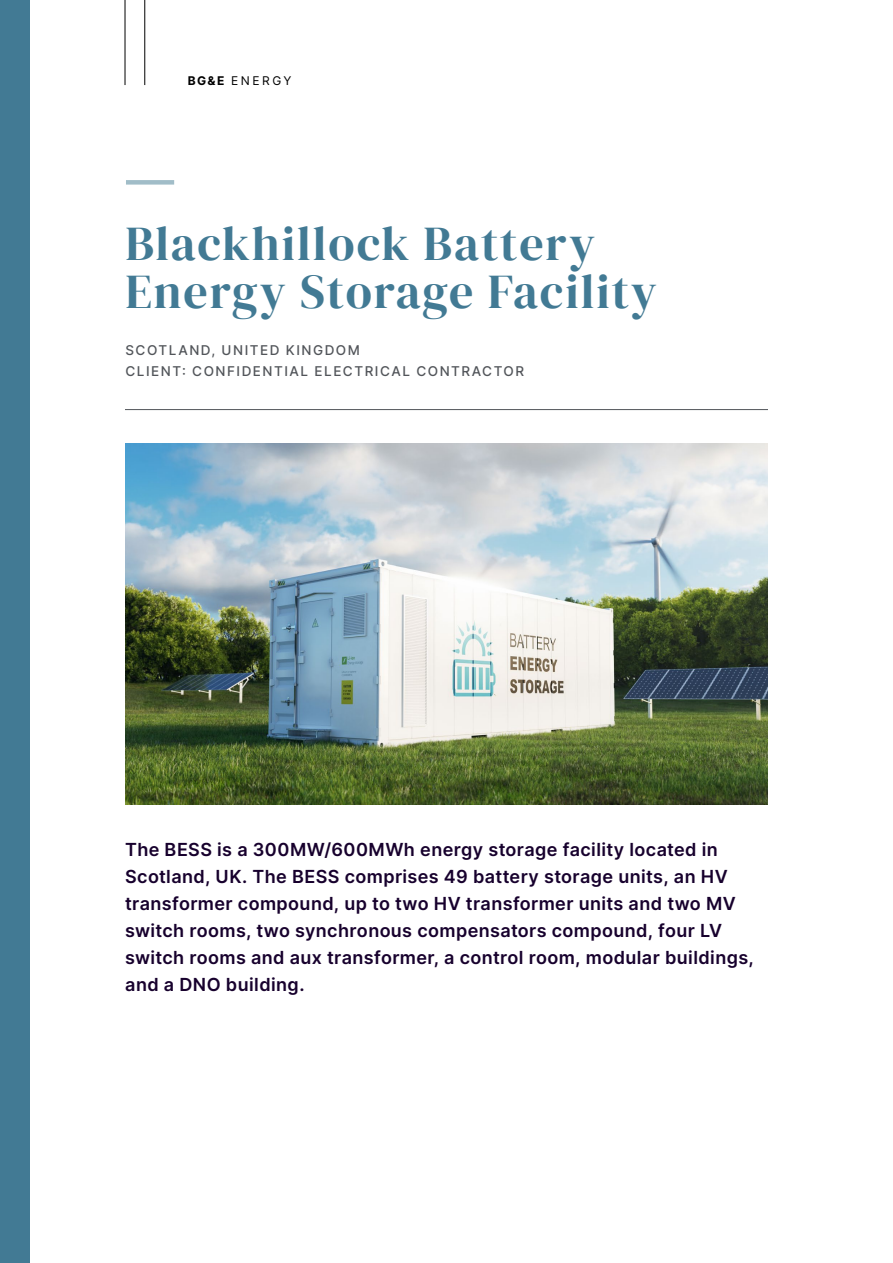
<style>
.page{position:relative;width:893px;height:1263px;background:#fff}
.page>*{position:absolute;margin:0;border:0;box-sizing:border-box;transform-origin:0 0}
.t1{font:48px/48px "DM Serif Display";letter-spacing:.04em;color:#427a94}
.t2{font:18px/27px "Inter";letter-spacing:.02em;color:#17002d}
.t3{font:13.5px/21px "Inter";letter-spacing:.11em;color:#52555a}
.t4{font:12px "Inter";letter-spacing:.21em;color:#000}
</style>
<div class="page">
<img style="left:125px;top:443px;width:643px;height:362px">
<hr style="left:125px;top:409px;width:643px;height:1px;background:#52555a">
<div style="left:126px;top:180px;width:48px;height:5px;background:#a1bdc8"></div>
<hr style="left:125px;top:0;width:1px;height:85px;background:#000">
<div style="left:0;top:0;width:30px;height:1263px;background:#427a94"></div>
<hr style="left:144px;top:0;width:1px;height:85px;background:#000">
<p class="t4" style="left:188px;top:72px;width:105px">BG&amp;E ENERGY</p>
<h1 class="t1" style="left:125px;top:220px;width:533px">Blackhillock Battery<br>Energy Storage Facility</h1>
<p class="t3" style="left:125px;top:339px;width:400px">SCOTLAND, UNITED KINGDOM<br>CLIENT: CONFIDENTIAL ELECTRICAL CONTRACTOR</p>
<p class="t2" style="left:125px;top:835px;width:630px">The BESS is a 300MW/600MWh energy storage facility located in Scotland, UK. The BESS comprises 49 battery storage units, an HV transformer compound, up to two HV transformer units and two MV switch rooms, two synchronous compensators compound, four LV switch rooms and aux transformer, a control room, modular buildings, and a DNO building.</p>
</div>
